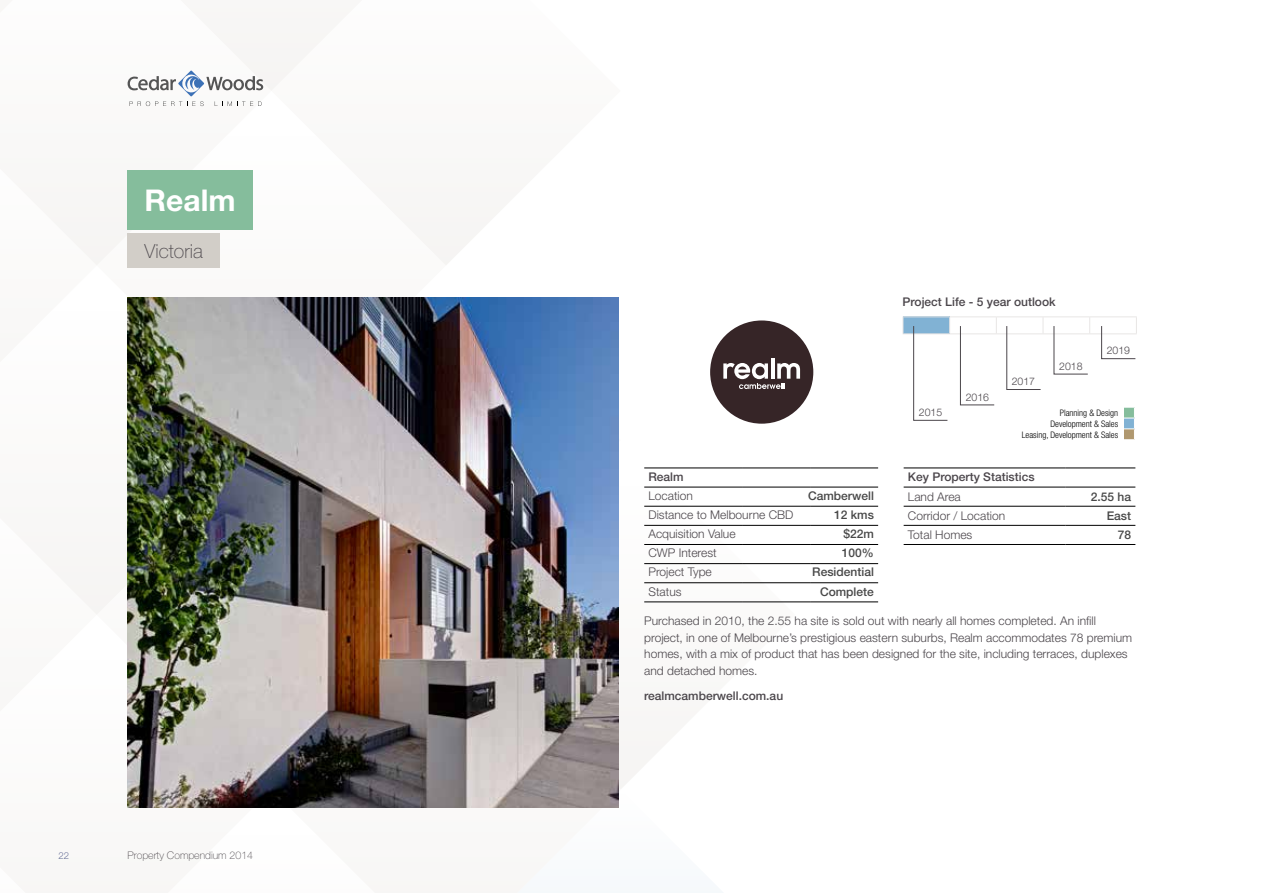
<style>
.page{position:relative;width:1263px;height:893px;background:#fff}
.page>*{position:absolute;margin:0;border:0;box-sizing:border-box;transform-origin:0 0}
.t1{font:700 30px "Helvetica Neue LT Std";color:#fff}
.t2{font:100 19.5px "Helvetica Neue LT Std";color:#4b464b}
.t3{font:300 12px/16.5px "Helvetica Neue LT Std";color:#4b464b}
.t4{font:500 12px "Helvetica Neue LT Std";color:#4b464b}
.t5{font:500 12px "Helvetica Neue LT Std";color:#484848}
.t6{font:100 10.5px "Helvetica Neue LT Std";color:#4b464b}
.t7{font:300 10.5px "Helvetica Neue LT Std";color:#4b464b}
.t8{font:100 9.45px "Helvetica Neue LT Std";color:#2b376f}
.t9{font:300 condensed 9px/10.8px "Helvetica Neue LT Std";color:#000;text-align:right}
</style>
<div class="page">
<div style="left:710px;top:320px;width:103px;height:104px;background:#362527;border-radius:50%"></div>
<img style="left:40px;top:33px;width:760px;height:775px">
<div style="left:903px;top:317px;width:47px;height:17px;background:#81b2d4"></div>
<hr style="left:902px;top:316px;width:48px;height:1px;background:#e8e6e5">
<svg style="left:902px;top:317px;width:1px;height:16px"></svg>
<hr style="left:950px;top:316px;width:46px;height:1px;background:#e8e6e5">
<hr style="left:996px;top:316px;width:47px;height:1px;background:#e8e6e5">
<hr style="left:1043px;top:316px;width:47px;height:1px;background:#e8e6e5">
<hr style="left:1090px;top:316px;width:47px;height:1px;background:#e8e6e5">
<hr style="left:902px;top:333px;width:48px;height:1px;background:#e8e6e5">
<hr style="left:950px;top:333px;width:46px;height:1px;background:#e8e6e5">
<hr style="left:996px;top:333px;width:47px;height:1px;background:#e8e6e5">
<hr style="left:1043px;top:333px;width:47px;height:1px;background:#e8e6e5">
<hr style="left:1090px;top:333px;width:47px;height:1px;background:#e8e6e5">
<hr style="left:644px;top:468px;width:98px;height:1px;background:#000">
<hr style="left:742px;top:468px;width:68px;height:1px;background:#000">
<hr style="left:810px;top:468px;width:68px;height:1px;background:#000">
<hr style="left:904px;top:468px;width:161px;height:1px;background:#000">
<hr style="left:1065px;top:468px;width:70px;height:1px;background:#000">
<hr style="left:644px;top:487px;width:98px;height:1px;background:#000">
<hr style="left:742px;top:487px;width:68px;height:1px;background:#000">
<hr style="left:810px;top:487px;width:68px;height:1px;background:#000">
<hr style="left:904px;top:487px;width:161px;height:1px;background:#000">
<hr style="left:1065px;top:487px;width:70px;height:1px;background:#000">
<hr style="left:644px;top:506px;width:98px;height:1px;background:#000">
<hr style="left:742px;top:506px;width:68px;height:1px;background:#000">
<hr style="left:810px;top:506px;width:68px;height:1px;background:#000">
<hr style="left:904px;top:506px;width:161px;height:1px;background:#000">
<hr style="left:1065px;top:506px;width:70px;height:1px;background:#000">
<hr style="left:644px;top:525px;width:98px;height:1px;background:#000">
<hr style="left:742px;top:525px;width:68px;height:1px;background:#000">
<hr style="left:810px;top:525px;width:68px;height:1px;background:#000">
<hr style="left:904px;top:525px;width:161px;height:1px;background:#000">
<hr style="left:1065px;top:525px;width:70px;height:1px;background:#000">
<hr style="left:644px;top:544px;width:98px;height:1px;background:#000">
<hr style="left:742px;top:544px;width:68px;height:1px;background:#000">
<hr style="left:810px;top:544px;width:68px;height:1px;background:#000">
<hr style="left:904px;top:544px;width:161px;height:1px;background:#000">
<hr style="left:1065px;top:544px;width:70px;height:1px;background:#000">
<hr style="left:644px;top:563px;width:98px;height:1px;background:#000">
<hr style="left:742px;top:563px;width:68px;height:1px;background:#000">
<hr style="left:810px;top:563px;width:68px;height:1px;background:#000">
<hr style="left:644px;top:582px;width:98px;height:1px;background:#000">
<hr style="left:742px;top:582px;width:68px;height:1px;background:#000">
<hr style="left:810px;top:582px;width:68px;height:1px;background:#000">
<hr style="left:644px;top:602px;width:98px;height:1px;background:#000">
<hr style="left:742px;top:602px;width:68px;height:1px;background:#000">
<hr style="left:810px;top:602px;width:68px;height:1px;background:#000">
<svg style="left:1101px;top:317px;width:36px;height:42px"></svg>
<svg style="left:1053px;top:317px;width:37px;height:58px"></svg>
<svg style="left:1006px;top:317px;width:38px;height:73px"></svg>
<svg style="left:960px;top:317px;width:37px;height:88px"></svg>
<svg style="left:913px;top:317px;width:37px;height:104px"></svg>
<svg style="left:1124px;top:407px;width:11px;height:33px"></svg>
<h1 class="t1" style="left:145px;top:181px;width:93px">Realm</h1>
<h2 class="t2" style="left:145px;top:240px;width:60px">Victoria</h2>
<p class="t8" style="left:59px;top:850px;width:12px">22</p>
<p class="t6" style="left:128px;top:849px;width:127px">Property Compendium 2014</p>
<p class="t4" style="left:902px;top:295px;width:154px">Project Life - 5 year outlook</p>
<p class="t7" style="left:966px;top:390px;width:25px">2016</p>
<p class="t7" style="left:1012px;top:375px;width:25px">2017</p>
<p class="t7" style="left:1059px;top:360px;width:25px">2018</p>
<p class="t7" style="left:1107px;top:344px;width:25px">2019</p>
<p class="t7" style="left:919px;top:406px;width:25px">2015</p>
<p class="t9" style="left:1022px;top:407px;width:98px">Planning &amp; Design<br>Development &amp; Sales<br>Leasing, Development &amp; Sales</p>
<p class="t4" style="left:648px;top:469px;width:37px">Realm</p>
<p class="t4" style="left:908px;top:469px;width:128px">Key Property Statistics</p>
<p class="t3" style="left:648px;top:487px;width:46px">Location</p>
<p class="t5" style="left:808px;top:488px;width:67px">Camberwell</p>
<p class="t3" style="left:908px;top:488px;width:54px">Land Area</p>
<p class="t5" style="left:1091px;top:489px;width:42px">2.55 ha</p>
<p class="t3" style="left:648px;top:506px;width:146px">Distance to Melbourne CBD</p>
<p class="t5" style="left:834px;top:508px;width:41px">12 kms</p>
<p class="t3" style="left:908px;top:507px;width:99px">Corridor / Location</p>
<p class="t5" style="left:1107px;top:509px;width:26px">East</p>
<p class="t3" style="left:648px;top:525px;width:89px">Acquisition Value</p>
<p class="t5" style="left:843px;top:527px;width:32px">$22m</p>
<p class="t3" style="left:908px;top:526px;width:66px">Total Homes</p>
<p class="t5" style="left:1118px;top:528px;width:15px">78</p>
<p class="t3" style="left:648px;top:545px;width:70px">CWP Interest</p>
<p class="t5" style="left:842px;top:546px;width:34px">100%</p>
<p class="t3" style="left:648px;top:564px;width:65px">Project Type</p>
<p class="t5" style="left:812px;top:565px;width:63px">Residential</p>
<p class="t3" style="left:648px;top:583px;width:35px">Status</p>
<p class="t5" style="left:820px;top:584px;width:55px">Complete</p>
<p class="t3" style="left:644px;top:612px;width:489px">Purchased in 2010, the 2.55 ha site is sold out with nearly all homes completed. An infill project, in one of Melbourne’s prestigious eastern suburbs, Realm accommodates 78 premium homes, with a mix of product that has been designed for the site, including terraces, duplexes and detached homes.</p>
<p class="t4" style="left:644px;top:688px;width:140px">realmcamberwell.com.au</p>
</div>
